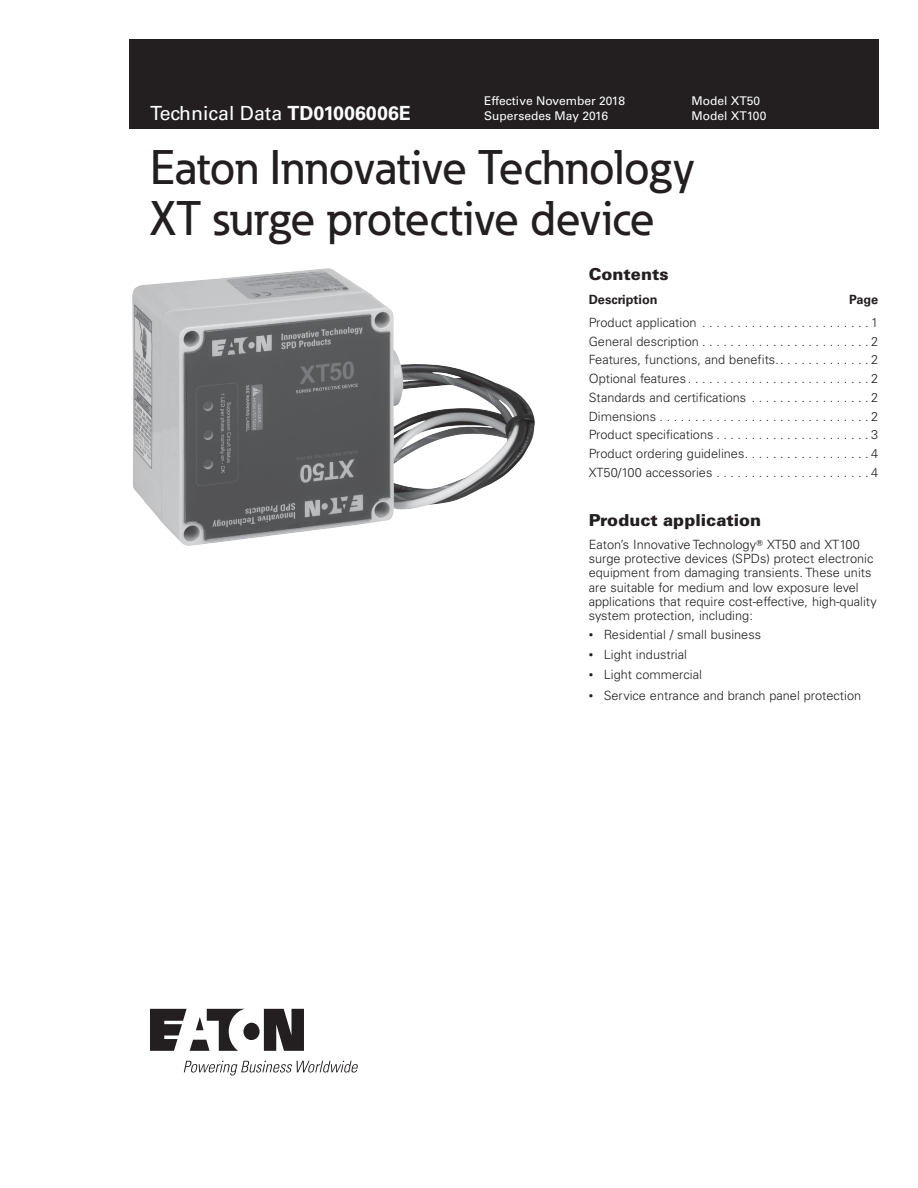
<style>
.page{position:relative;width:918px;height:1188px;background:#fff}
.page>*{position:absolute;margin:0;border:0;box-sizing:border-box;transform-origin:0 0}
.t1{font:500 48px/51px "Eaton";letter-spacing:-.005em;color:#231f20}
.t2{font:19.5px "Univers LT Std";color:#fff}
.t3{font:900 16.5px "Univers LT Std";color:#231f20}
.t4{font:300 12.75px/18.8px "Univers LT Std";color:#231f20;text-align:justify}
.t5{font:700 12.75px "Univers LT Std";color:#231f20}
.t6{font:12px/15px "Univers LT Std";color:#fff}
.s1{font-weight:700}
.s2{font-family:"Universal Newswith Comm Pi";font-weight:400}
.s3{font-size:9px}
</style>
<div class="page">
<div style="left:129px;top:39px;width:750px;height:90px;background:#231f20"></div>
<svg style="left:150px;top:1009px;width:154px;height:42px"></svg>
<svg style="left:184px;top:1061px;width:174px;height:15px"></svg>
<img style="left:132px;top:268px;width:403px;height:278px">
<h2 class="t2" style="left:150px;top:102px;width:262px">Technical Data <span class="s1">TD01006006E</span></h2>
<p class="t6" style="left:484px;top:93px;width:142px">Effective November 2018<br>Supersedes May 2016</p>
<p class="t6" style="left:691px;top:93px;width:77px">Model XT50<br>Model XT100</p>
<h1 class="t1" style="left:150px;top:141px;width:547px">Eaton Innovative Technology<br>XT surge protective device</h1>
<p class="t3" style="left:589px;top:264px;width:81px">Contents</p>
<p class="t5" style="left:589px;top:292px;width:70px">Description</p>
<p class="t5" style="left:849px;top:292px;width:30px">Page</p>
<p class="t4" style="left:589px;top:313px;width:291px">Product application . . . . . . . . . . . . . . . . . . . . . . . 1<br>General description . . . . . . . . . . . . . . . . . . . . . . . 2<br>Features, functions, and benefits. . . . . . . . . . . . . 2<br>Optional features . . . . . . . . . . . . . . . . . . . . . . . . . 2<br>Standards and certifications . . . . . . . . . . . . . . . . 2<br>Dimensions . . . . . . . . . . . . . . . . . . . . . . . . . . . . . 2<br>Product specifications . . . . . . . . . . . . . . . . . . . . . 3<br>Product ordering guidelines . . . . . . . . . . . . . . . . . 4<br>XT50/100 accessories . . . . . . . . . . . . . . . . . . . . . 4</p>
<p class="t3" style="left:589px;top:509px;width:174px">Product application</p>
<p class="t4" style="left:589px;top:537px;width:289px;line-height:14.2px;text-align:left">Eaton’s Innovative Technology<span class="s2">T</span> XT50 and XT100 surge protective devices (SPDs) protect electronic equipment from damaging transients. These units are suitable for medium and low exposure level applications that require cost-effective, high-quality system protection, including:</p>
<p class="t4" style="left:589px;top:625px;width:174px"><span class="s3">•</span> Residential / small business</p>
<p class="t4" style="left:589px;top:645px;width:100px"><span class="s3">•</span> Light industrial</p>
<p class="t4" style="left:589px;top:666px;width:115px"><span class="s3">•</span> Light commercial</p>
<p class="t4" style="left:589px;top:686px;width:274px"><span class="s3">•</span> Service entrance and branch panel protection</p>
</div>
